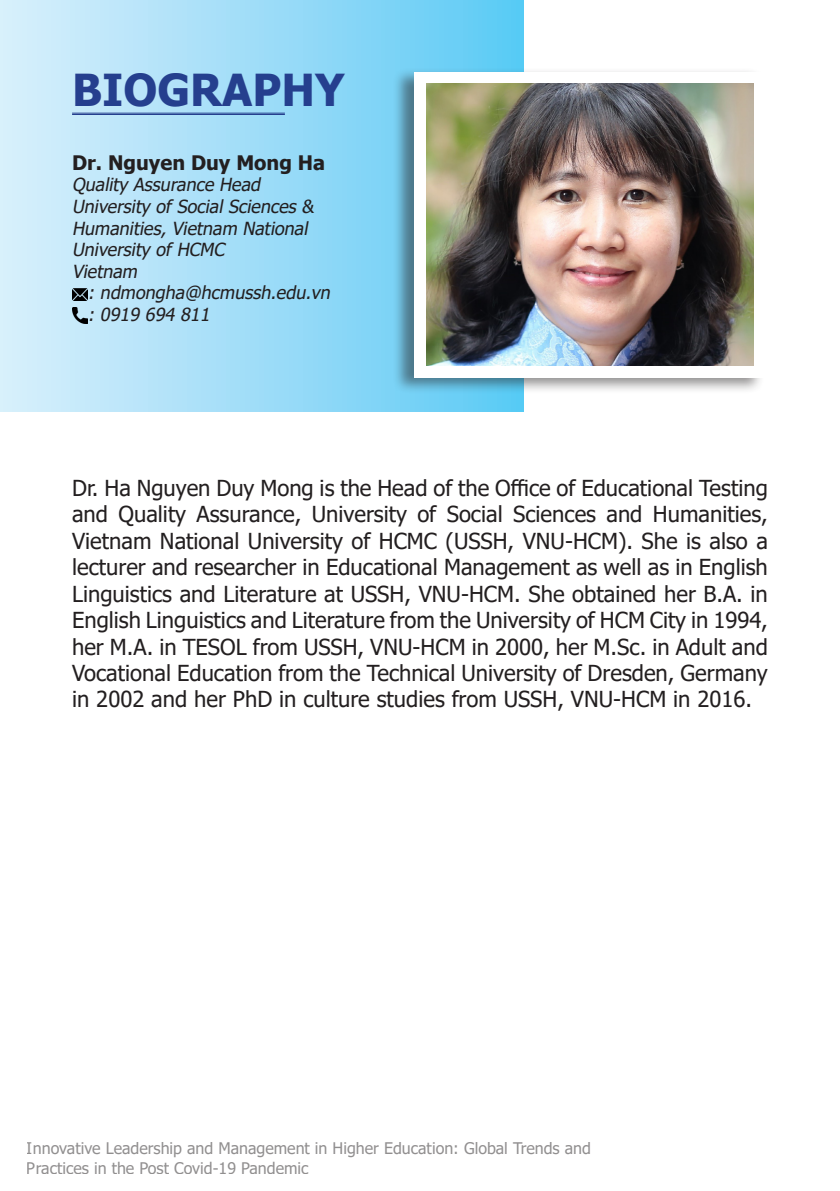
<style>
.page{position:relative;width:840px;height:1191px;background:#fff}
.page>*{position:absolute;margin:0;border:0;box-sizing:border-box;transform-origin:0 0}
.t1{font:700 44px "Tahoma";color:#253f8e}
.content{font:22px/26.4px "Tahoma";color:#231f20;text-align:justify}
.content-2{font:700 20px "Tahoma";color:#231f20}
.content-3{font:italic 18px/21.6px "Tahoma";color:#231f20}
.t2{font:16px/19.2px "Tahoma";color:#231f20}
</style>
<div class="page">
<div style="left:0;top:0;width:523px;height:411px;background:linear-gradient(to right,#dbeffb,#5bcaf5)"></div>
<div style="left:392px;top:67px;width:372px;height:327px;background:#231f20;opacity:.5"></div>
<div style="left:414px;top:72px;width:350px;height:305px;background:#fff"></div>
<hr style="left:72px;top:113px;width:213px;height:1px;background:#253f8e">
<hr style="left:72px;top:114px;width:213px;height:1px;background:#253f8e">
<img style="left:72px;top:288px;width:16px;height:12px">
<img style="left:72px;top:308px;width:16px;height:16px">
<img style="left:426px;top:83px;width:326px;height:283px">
<p class="t1" style="left:72px;top:59px;width:274px">BIOGRAPHY</p>
<p class="content-2" style="left:72px;top:148px;width:254px">Dr. Nguyen Duy Mong Ha</p>
<p class="content-3" style="left:72px;top:175px;width:194px">Quality Assurance Head</p>
<p class="content-3" style="left:72px;top:197px;width:248px">University of SocialSciences&amp;<br>Humanities,Vietnam National<br>University of HCMC</p>
<p class="content-3" style="left:72px;top:261px;width:71px">Vietnam</p>
<p class="content-3" style="left:88px;top:283px;width:248px">:ndmongha@hcmussh.edu.vn</p>
<p class="content-3" style="left:88px;top:305px;width:128px">:0919 694 811</p>
<p class="content" style="left:72px;top:476px;width:697px">Dr. Ha Nguyen Duy Mong is the Head of the Office of Educational Testing and Quality Assurance, University of Social Sciences and Humanities, Vietnam National University of HCMC (USSH, VNU-HCM). She is also a lecturer and researcher in Educational Management as well as in English Linguistics and Literature at USSH, VNU-HCM. She obtained her B.A. in English Linguistics and Literature from the University of HCM City in 1994, her M.A. in TESOL from USSH, VNU-HCM in 2000, her M.Sc. in Adult and Vocational Education from the Technical University of Dresden, Germany in 2002 and her PhD in culture studies from USSH, VNU-HCM in 2016.</p>
<p class="t2" style="left:27px;top:1139px;width:565px">Innovative Leadership and Management in Higher Education: Global Trends and<br>Practices in the Post Covid-19 Pandemic</p>
</div>
